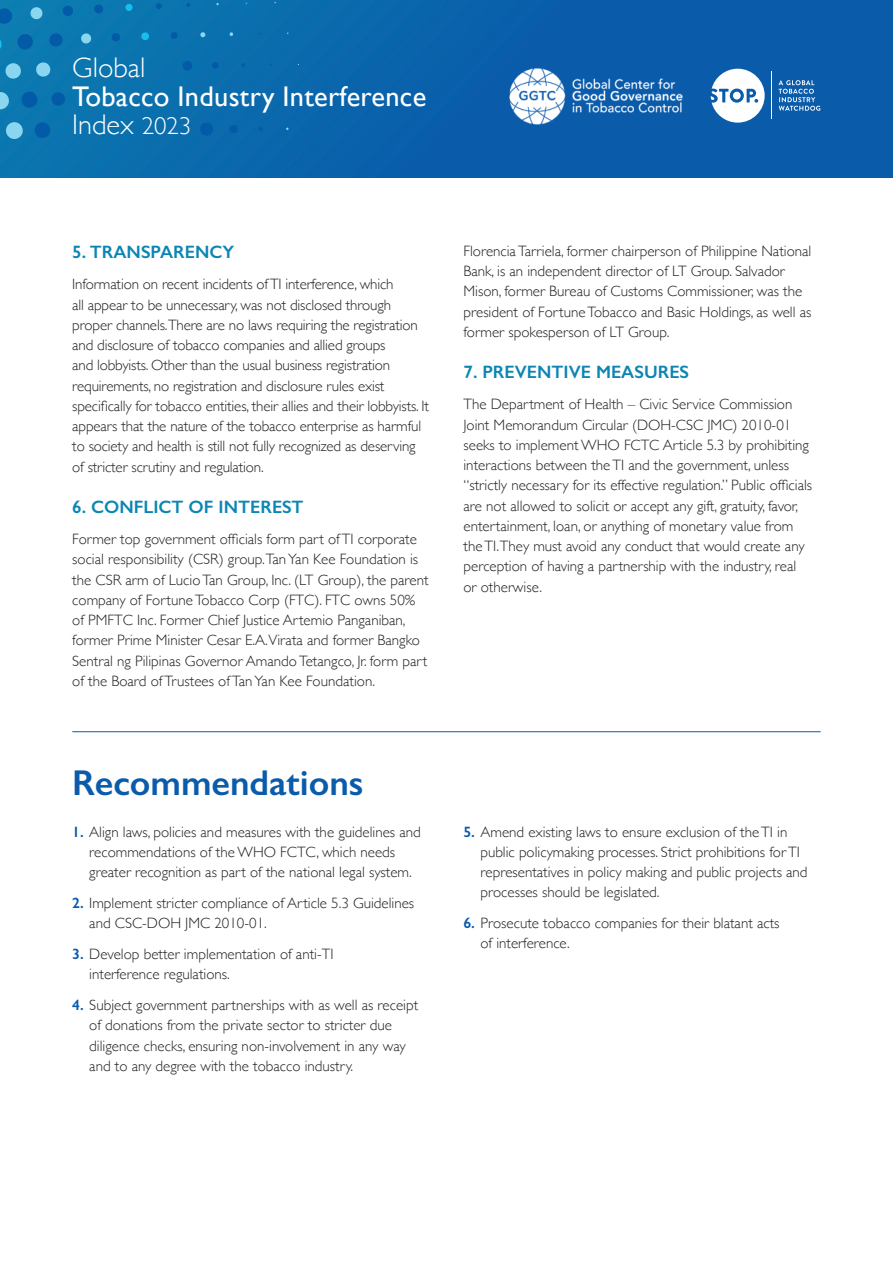
<style>
.page{position:relative;width:893px;height:1263px;background:#fff}
.page>*{position:absolute;margin:0;border:0;box-sizing:border-box;transform-origin:0 0}
.t1{font:600 36px "Gill Sans";color:#0b5bab}
.t2{font:28.5px/28.5px "Gill Sans";letter-spacing:.01em;color:#fff}
.t3{font:300 28.5px "Gill Sans";color:#fff}
.t4{font:600 18px "Gill Sans";color:#0b86b3}
.Body_Copy{font:300 15px/20.2px "Gill Sans";color:#231f20}
.s1{font-weight:300}
.s2{font-weight:300;font-size:24.75px}
.s3{font-weight:600;color:#0b5bab}
</style>
<div class="page">
<div style="left:0;top:0;width:893px;height:177px;background:linear-gradient(to right,#0a74ae,#0b54aa)"></div>
<svg style="left:0;top:92px;width:10px;height:17px"></svg>
<svg style="left:5px;top:122px;width:19px;height:17px"></svg>
<svg style="left:15px;top:152px;width:19px;height:1px"></svg>
<svg style="left:0;top:35px;width:3px;height:18px"></svg>
<svg style="left:4px;top:63px;width:18px;height:16px"></svg>
<svg style="left:20px;top:91px;width:19px;height:18px"></svg>
<svg style="left:34px;top:121px;width:17px;height:18px"></svg>
<svg style="left:43px;top:153px;width:18px;height:1px"></svg>
<svg style="left:0;top:7px;width:13px;height:18px"></svg>
<svg style="left:16px;top:33px;width:18px;height:18px"></svg>
<svg style="left:35px;top:62px;width:16px;height:15px"></svg>
<svg style="left:51px;top:91px;width:15px;height:16px"></svg>
<svg style="left:62px;top:123px;width:16px;height:14px"></svg>
<svg style="left:30px;top:7px;width:13px;height:12px"></svg>
<svg style="left:48px;top:32px;width:16px;height:15px"></svg>
<svg style="left:65px;top:61px;width:15px;height:15px"></svg>
<svg style="left:80px;top:92px;width:13px;height:13px"></svg>
<svg style="left:91px;top:123px;width:14px;height:13px"></svg>
<svg style="left:62px;top:5px;width:12px;height:12px"></svg>
<svg style="left:80px;top:33px;width:12px;height:10px"></svg>
<svg style="left:96px;top:62px;width:12px;height:11px"></svg>
<svg style="left:109px;top:93px;width:12px;height:10px"></svg>
<svg style="left:119px;top:124px;width:12px;height:11px"></svg>
<svg style="left:94px;top:4px;width:10px;height:10px"></svg>
<svg style="left:111px;top:32px;width:10px;height:10px"></svg>
<svg style="left:125px;top:62px;width:11px;height:10px"></svg>
<svg style="left:137px;top:92px;width:11px;height:11px"></svg>
<svg style="left:147px;top:124px;width:11px;height:10px"></svg>
<svg style="left:125px;top:3px;width:8px;height:8px"></svg>
<svg style="left:141px;top:32px;width:9px;height:9px"></svg>
<svg style="left:153px;top:61px;width:12px;height:11px"></svg>
<svg style="left:163px;top:91px;width:15px;height:13px"></svg>
<svg style="left:173px;top:123px;width:13px;height:12px"></svg>
<svg style="left:156px;top:3px;width:6px;height:6px"></svg>
<svg style="left:170px;top:32px;width:8px;height:7px"></svg>
<svg style="left:182px;top:60px;width:11px;height:11px"></svg>
<svg style="left:191px;top:90px;width:14px;height:14px"></svg>
<svg style="left:199px;top:122px;width:15px;height:14px"></svg>
<svg style="left:186px;top:3px;width:5px;height:4px"></svg>
<svg style="left:200px;top:32px;width:6px;height:5px"></svg>
<svg style="left:211px;top:62px;width:8px;height:7px"></svg>
<svg style="left:221px;top:93px;width:9px;height:8px"></svg>
<svg style="left:229px;top:124px;width:9px;height:10px"></svg>
<svg style="left:229px;top:32px;width:4px;height:4px"></svg>
<svg style="left:241px;top:63px;width:4px;height:4px"></svg>
<svg style="left:251px;top:94px;width:4px;height:5px"></svg>
<svg style="left:258px;top:126px;width:5px;height:5px"></svg>
<svg style="left:711px;top:69px;width:54px;height:54px"></svg>
<div style="left:733px;top:92px;width:8px;height:8px;background:#fff;border-radius:50%"></div>
<hr style="left:772px;top:71px;width:1px;height:48px;background:#fff">
<svg style="left:778px;top:80px;width:42px;height:31px"></svg>
<img style="left:497px;top:57px;width:193px;height:77px">
<hr style="left:72px;top:731px;width:749px;height:1px;background:#0b5bab">
<h2 class="t3" style="left:72px;top:45px;width:75px">Global</h2>
<h2 class="t2" style="left:72px;top:81px;width:356px">Tobacco Industry Interference<br><span class="s1">Index</span> <span class="s2">2023</span></h2>
<h3 class="t4" style="left:72px;top:241px;width:164px">5. TRANSPARENCY</h3>
<p class="Body_Copy" style="left:72px;top:274px;width:358px">Information on recent incidents of TI interference, which<br>all appear to be unnecessary, was not disclosed through proper channels.There are no laws requiring the registration and disclosure of tobacco companies and allied groups<br>and lobbyists. Other than the usual business registration requirements, no registration and disclosure rules exist specifically for tobacco entities, their allies and their lobbyists. It appears that the nature of the tobacco enterprise as harmful to society and health is still not fully recognized as deserving of stricter scrutiny and regulation.</p>
<h3 class="t4" style="left:72px;top:496px;width:233px">6. CONFLICT OF INTEREST</h3>
<p class="Body_Copy" style="left:72px;top:528px;width:358px">Former top government officials form part of TI corporate social responsibility (CSR) group.Tan Yan Kee Foundation is the CSR arm of Lucio Tan Group, Inc. (LT Group), the parent company of Fortune Tobacco Corp (FTC). FTC owns 50% of PMFTC Inc. Former Chief Justice Artemio Panganiban, former Prime Minister Cesar E.A.Virata and former Bangko Sentral ng Pilipinas Governor Amando Tetangco, Jr. form part of the Board of Trustees of Tan Yan Kee Foundation.</p>
<h2 class="t1" style="left:72px;top:761px;width:293px">Recommendations</h2>
<p class="Body_Copy" style="left:72px;top:821px;width:350px;text-align:center"><span class="s3">1.</span> Align laws, policies and measures with the guidelines and recommendations of the WHO FCTC, which needs greater recognition as part of the national legal system.</p>
<p class="Body_Copy" style="left:89px;top:892px;width:326px;text-indent:-17px"><span class="s3">2.</span> Implement stricter compliance of Article 5.3 Guidelines and CSC-DOH JMC 2010-01.</p>
<p class="Body_Copy" style="left:89px;top:943px;width:246px;text-indent:-17px"><span class="s3">3.</span> Develop better implementation of anti-TI interference regulations.</p>
<p class="Body_Copy" style="left:89px;top:994px;width:330px;text-indent:-17px"><span class="s3">4.</span> Subject government partnerships with as well as receipt of donations from the private sector to stricter due diligence checks, ensuring non-involvement in any way and to any degree with the tobacco industry.</p>
<p class="Body_Copy" style="left:463px;top:240px;width:349px">Florencia Tarriela, former chairperson of Philippine National Bank, is an independent director of LT Group. Salvador Mison, former Bureau of Customs Commissioner, was the president of Fortune Tobacco and Basic Holdings, as well as former spokesperson of LT Group.</p>
<h3 class="t4" style="left:463px;top:361px;width:227px">7. PREVENTIVE MEASURES</h3>
<p class="Body_Copy" style="left:463px;top:393px;width:350px">The Department of Health – Civic Service Commission Joint Memorandum Circular (DOH-CSC JMC) 2010-01 seeks to implement WHO FCTC Article 5.3 by prohibiting interactions between the TI and the government, unless “strictly necessary for its effective regulation.” Public officials are not allowed to solicit or accept any gift, gratuity, favor, entertainment, loan, or anything of monetary value from the TI.They must avoid any conduct that would create any perception of having a partnership with the industry, real or otherwise.</p>
<p class="Body_Copy" style="left:480px;top:821px;width:329px;text-indent:-17px"><span class="s3">5.</span> Amend existing laws to ensure exclusion of the TI in public policymaking processes. Strict prohibitions for TI representatives in policy making and public projects and processes should be legislated.</p>
<p class="Body_Copy" style="left:480px;top:912px;width:301px;text-indent:-17px"><span class="s3">6.</span> Prosecute tobacco companies for their blatant acts of interference.</p>
</div>
